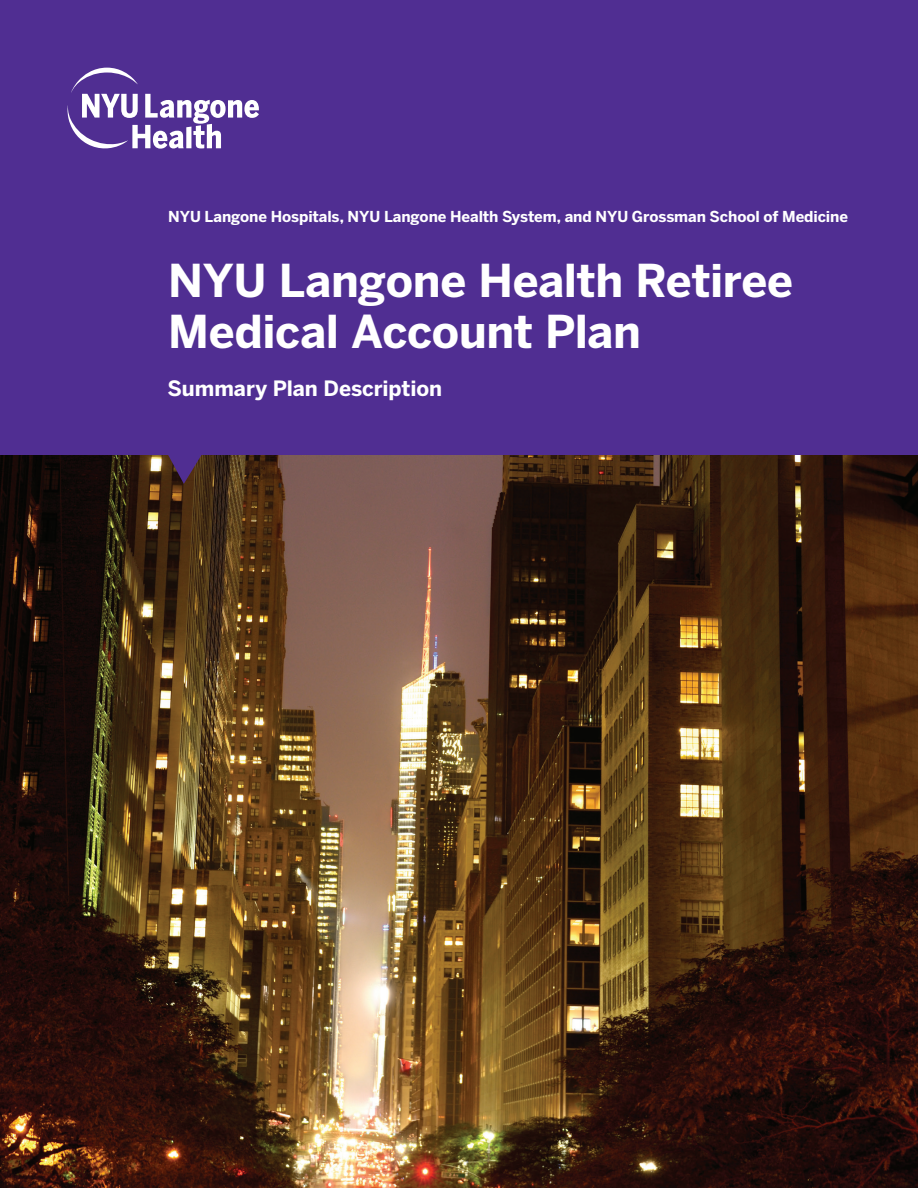
<style>
.page{position:relative;width:918px;height:1188px;background:#fff}
.page>*{position:absolute;margin:0;border:0;box-sizing:border-box;transform-origin:0 0}
.t1{font:700 45px/51px "Benton Sans";letter-spacing:-.01em;color:#fff}
.t2{font:700 21px "Benton Sans";letter-spacing:-.005em;color:#fff}
.t3{font:700 15px "Benton Sans";letter-spacing:-.005em;color:#fff}
</style>
<div class="page">
<img style="left:0;top:455px;width:918px;height:733px">
<div style="left:0;top:0;width:918px;height:455px;background:#502e92"></div>
<svg style="left:168px;top:455px;width:38px;height:29px"></svg>
<svg style="left:68px;top:68px;width:191px;height:81px"></svg>
<p class="t3" style="left:168px;top:208px;width:681px">NYU Langone Hospitals, NYU Langone Health System, and NYU Grossman School of Medicine</p>
<h1 class="t1" style="left:168px;top:255px;width:626px">NYU Langone Health Retiree<br>Medical Account Plan</h1>
<h2 class="t2" style="left:168px;top:375px;width:276px">Summary Plan Description</h2>
</div>
